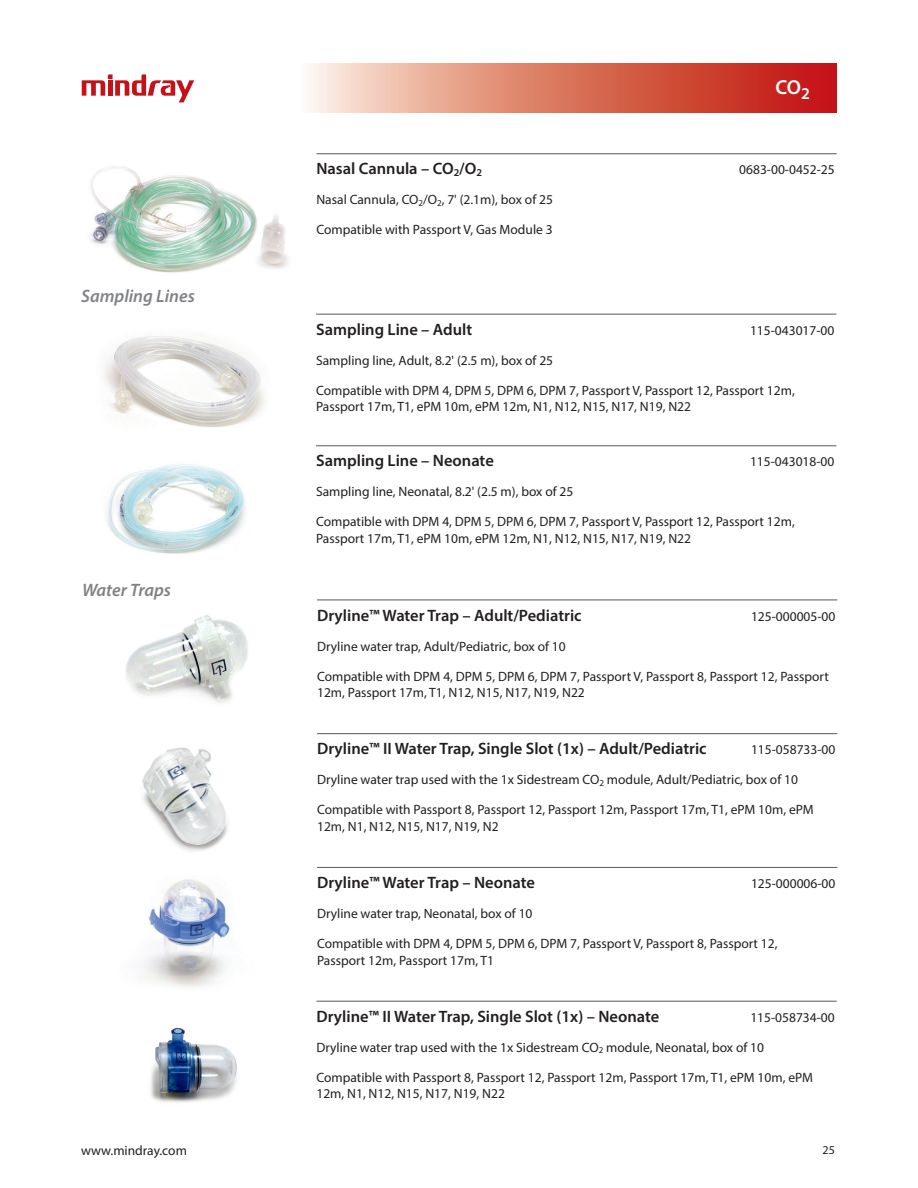
<style>
.page{position:relative;width:918px;height:1188px;background:#fff}
.page>*{position:absolute;margin:0;border:0;box-sizing:border-box;transform-origin:0 0}
.t1{font:600 20.25px "Myriad Pro";color:#fff}
.Sub_Header{font:italic 600 18px "Myriad Pro";color:#808285}
.sub_category{font:600 16.5px "Myriad Pro";color:#231f20}
.Compatible_with{font:13.5px/16.5px "Myriad Pro";color:#231f20}
.Description{font:13.5px "Myriad Pro";color:#231f20}
.sub_category-2{font:13.5px "Myriad Pro";color:#231f20}
.t2{font:12px "Myriad Pro";color:#231f20}
</style>
<div class="page">
<svg style="left:308px;top:64px;width:529px;height:48px;background:#db7765"></svg>
<svg style="left:82px;top:74px;width:112px;height:28px"></svg>
<hr style="left:316px;top:153px;width:521px;height:1px;background:#57585a">
<img style="left:90px;top:166px;width:198px;height:107px">
<hr style="left:316px;top:314px;width:520px;height:1px;background:#57585a">
<img style="left:104px;top:336px;width:161px;height:92px">
<hr style="left:316px;top:445px;width:520px;height:1px;background:#57585a">
<img style="left:107px;top:464px;width:139px;height:90px">
<hr style="left:316px;top:1001px;width:521px;height:1px;background:#57585a">
<img style="left:150px;top:1027px;width:87px;height:76px">
<hr style="left:317px;top:867px;width:520px;height:1px;background:#57585a">
<img style="left:139px;top:879px;width:91px;height:109px">
<hr style="left:317px;top:600px;width:520px;height:1px;background:#57585a">
<img style="left:126px;top:615px;width:122px;height:88px">
<hr style="left:317px;top:733px;width:520px;height:1px;background:#57585a">
<img style="left:142px;top:747px;width:86px;height:104px">
<h1 class="t1" style="left:776px;top:75px;width:36px">CO<sub>2</sub></h1>
<p class="Sub_Header" style="left:81px;top:285px;width:115px">Sampling Lines</p>
<p class="Sub_Header" style="left:82px;top:579px;width:91px">Water Traps</p>
<p class="sub_category" style="left:316px;top:158px;width:167px">Nasal Cannula – CO<sub>2</sub>/O<sub>2</sub></p>
<p class="sub_category-2" style="left:739px;top:162px;width:97px">0683-00-0452-25</p>
<p class="Description" style="left:316px;top:192px;width:238px">Nasal Cannula, CO<sub>2</sub>/O<sub>2</sub>, 7' (2.1m), box of 25</p>
<p class="Compatible_with" style="left:316px;top:221px;width:238px">Compatible with Passport V, Gas Module 3</p>
<p class="sub_category" style="left:316px;top:319px;width:158px">Sampling Line – Adult</p>
<p class="sub_category-2" style="left:750px;top:322px;width:86px">115-043017-00</p>
<p class="Description" style="left:316px;top:352px;width:239px">Sampling line, Adult, 8.2' (2.5 m), box of 25</p>
<p class="Compatible_with" style="left:316px;top:382px;width:480px">Compatible with DPM 4, DPM 5, DPM 6, DPM 7, Passport V, Passport 12, Passport 12m,<br>Passport 17m, T1, ePM 10m, ePM 12m, N1, N12, N15, N17, N19, N22</p>
<p class="sub_category" style="left:316px;top:450px;width:179px">Sampling Line – Neonate</p>
<p class="sub_category-2" style="left:750px;top:454px;width:86px">115-043018-00</p>
<p class="Description" style="left:316px;top:484px;width:259px">Sampling line, Neonatal, 8.2' (2.5 m), box of 25</p>
<p class="Compatible_with" style="left:316px;top:513px;width:480px">Compatible with DPM 4, DPM 5, DPM 6, DPM 7, Passport V, Passport 12, Passport 12m,<br>Passport 17m, T1, ePM 10m, ePM 12m, N1, N12, N15, N17, N19, N22</p>
<p class="sub_category" style="left:317px;top:605px;width:266px">Dryline™ Water Trap – Adult/Pediatric</p>
<p class="sub_category-2" style="left:751px;top:608px;width:86px">125-000005-00</p>
<p class="Description" style="left:317px;top:638px;width:250px">Dryline water trap, Adult/Pediatric, box of 10</p>
<p class="Compatible_with" style="left:317px;top:668px;width:513px">Compatible with DPM 4, DPM 5, DPM 6, DPM 7, Passport V, Passport 8, Passport 12, Passport<br>12m, Passport 17m, T1, N12, N15, N17, N19, N22</p>
<p class="sub_category" style="left:317px;top:738px;width:391px">Dryline™ II Water Trap, Single Slot (1x) – Adult/Pediatric</p>
<p class="sub_category-2" style="left:751px;top:741px;width:86px">115-058733-00</p>
<p class="Description" style="left:317px;top:771px;width:482px">Dryline water trap used with the 1x Sidestream CO<sub>2</sub> module, Adult/Pediatric, box of 10</p>
<p class="Compatible_with" style="left:317px;top:801px;width:498px">Compatible with Passport 8, Passport 12, Passport 12m, Passport 17m, T1, ePM 10m, ePM<br>12m, N1, N12, N15, N17, N19, N2</p>
<p class="sub_category" style="left:317px;top:872px;width:219px">Dryline™ Water Trap – Neonate</p>
<p class="sub_category-2" style="left:751px;top:875px;width:86px">125-000006-00</p>
<p class="Description" style="left:317px;top:905px;width:217px">Dryline water trap, Neonatal, box of 10</p>
<p class="Compatible_with" style="left:317px;top:935px;width:462px">Compatible with DPM 4, DPM 5, DPM 6, DPM 7, Passport V, Passport 8, Passport 12,<br>Passport 12m, Passport 17m, T1</p>
<p class="sub_category" style="left:316px;top:1006px;width:344px">Dryline™ II Water Trap, Single Slot (1x) – Neonate</p>
<p class="sub_category-2" style="left:750px;top:1009px;width:86px">115-058734-00</p>
<p class="Description" style="left:316px;top:1039px;width:449px">Dryline water trap used with the 1x Sidestream CO<sub>2</sub> module, Neonatal, box of 10</p>
<p class="Compatible_with" style="left:316px;top:1069px;width:498px">Compatible with Passport 8, Passport 12, Passport 12m, Passport 17m, T1, ePM 10m, ePM<br>12m, N1, N12, N15, N17, N19, N22</p>
<p class="Compatible_with" style="left:81px;top:1142px;width:107px">www.mindray.com</p>
<p class="t2" style="left:823px;top:1143px;width:14px">25</p>
</div>
